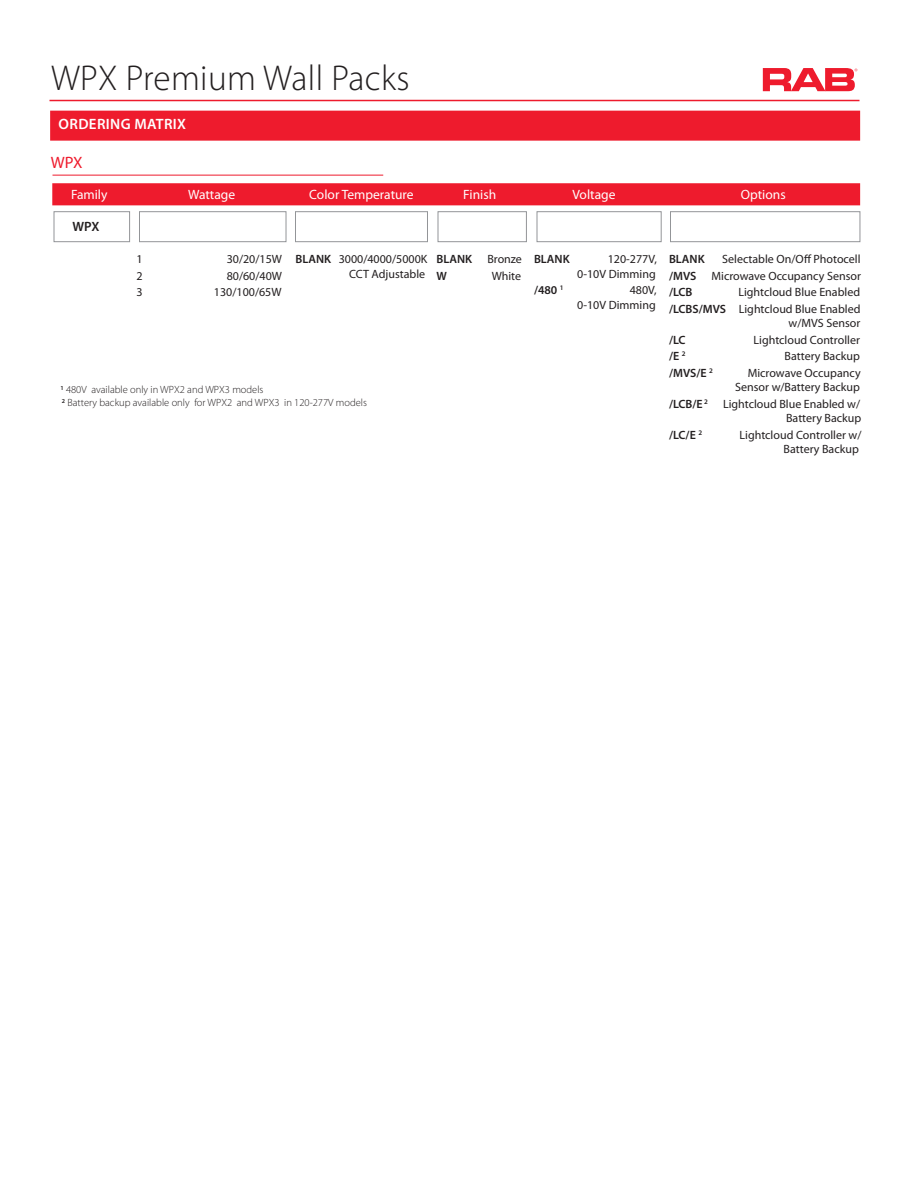
<style>
.page{position:relative;width:918px;height:1188px;background:#fff}
.page>*{position:absolute;margin:0;border:0;box-sizing:border-box;transform-origin:0 0}
.t1{font:300 36px "Myriad Pro";letter-spacing:.01em;color:#231f20}
.Text_Head_C{font:16.5px "Myriad Pro";color:#ee1b2d}
.t2{font:600 15px "Myriad Pro";letter-spacing:.025em;color:#fff}
.t3{font:13.5px "Myriad Pro";color:#fff}
.t4{font:600 13.5px "Myriad Pro";color:#231f20}
.t5{font:12px/14.4px "Myriad Pro";color:#231f20;text-align:right}
.t6{font:600 12px "Myriad Pro";color:#231f20}
.t7{font:300 10.5px "Myriad Pro";color:#231f20}
.s1{font-weight:600}
</style>
<div class="page">
<hr style="left:50px;top:100px;width:810px;height:1px;background:#ee1b2d">
<svg style="left:763px;top:68px;width:94px;height:23px"></svg>
<div style="left:50px;top:111px;width:810px;height:30px;background:#ee1b2d"></div>
<hr style="left:52px;top:175px;width:331px;height:1px;background:#ee1b2d">
<div style="left:52px;top:183px;width:808px;height:22px;background:#ee1b2d"></div>
<div style="left:54px;top:212px;width:76px;height:30px;background:#fff;border:1px solid #939598"></div>
<div style="left:139px;top:212px;width:147px;height:30px;background:#fff;border:1px solid #939598"></div>
<div style="left:295px;top:212px;width:133px;height:30px;background:#fff;border:1px solid #939598"></div>
<div style="left:670px;top:212px;width:190px;height:30px;background:#fff;border:1px solid #939598"></div>
<div style="left:438px;top:212px;width:89px;height:30px;background:#fff;border:1px solid #939598"></div>
<div style="left:537px;top:212px;width:124px;height:30px;background:#fff;border:1px solid #939598"></div>
<h1 class="t1" style="left:51px;top:56px;width:360px">WPX Premium Wall Packs</h1>
<p class="t2" style="left:58px;top:115px;width:129px">ORDERING MATRIX</p>
<p class="Text_Head_C" style="left:51px;top:152px;width:33px">WPX</p>
<p class="t3" style="left:71px;top:187px;width:38px">Family</p>
<p class="t3" style="left:188px;top:187px;width:49px">Wattage</p>
<p class="t3" style="left:309px;top:187px;width:106px">Color Temperature</p>
<p class="t3" style="left:463px;top:187px;width:34px">Finish</p>
<p class="t3" style="left:573px;top:187px;width:44px">Voltage</p>
<p class="t3" style="left:741px;top:187px;width:46px">Options</p>
<p class="t4" style="left:72px;top:218px;width:29px">WPX</p>
<p class="t5" style="left:137px;top:252px;width:8px">1</p>
<p class="t5" style="left:227px;top:252px;width:57px">30/20/15W</p>
<p class="t5" style="left:137px;top:268px;width:8px">2</p>
<p class="t5" style="left:227px;top:268px;width:57px">80/60/40W</p>
<p class="t5" style="left:137px;top:285px;width:8px">3</p>
<p class="t5" style="left:214px;top:285px;width:69px">130/100/65W</p>
<p class="t5" style="left:296px;top:252px;width:133px"><span class="s1">BLANK</span> 3000/4000/5000K</p>
<p class="t5" style="left:349px;top:266px;width:78px">CCT Adjustable</p>
<p class="t6" style="left:437px;top:252px;width:37px">BLANK</p>
<p class="t5" style="left:487px;top:252px;width:36px">Bronze</p>
<p class="t6" style="left:437px;top:268px;width:12px">W</p>
<p class="t5" style="left:492px;top:268px;width:31px">White</p>
<p class="t6" style="left:534px;top:252px;width:37px">BLANK</p>
<p class="t5" style="left:608px;top:252px;width:51px">120-277V,</p>
<p class="t5" style="left:577px;top:266px;width:80px">0-10V Dimming</p>
<p class="t6" style="left:534px;top:283px;width:31px">/480 <sup>1</sup></p>
<p class="t5" style="left:630px;top:283px;width:28px">480V,</p>
<p class="t5" style="left:577px;top:297px;width:80px">0-10V Dimming</p>
<p class="t7" style="left:60px;top:384px;width:204px"><sup>1</sup> 480V available only in WPX2 and WPX3 models</p>
<p class="t7" style="left:62px;top:396px;width:307px"><sup>2</sup> Battery backup available only for WPX2 and WPX3 in 120-277V models</p>
<p class="t6" style="left:669px;top:252px;width:37px">BLANK</p>
<p class="t5" style="left:722px;top:252px;width:140px">Selectable On/Off Photocell</p>
<p class="t5" style="left:669px;top:268px;width:193px"><span class="s1">/MVS</span> Microwave Occupancy Sensor</p>
<p class="t6" style="left:669px;top:285px;width:25px">/LCB</p>
<p class="t5" style="left:738px;top:285px;width:123px">Lightcloud Blue Enabled</p>
<p class="t5" style="left:669px;top:301px;width:193px"><span class="s1">/LCBS/MVS</span> Lightcloud Blue Enabled w/MVS Sensor</p>
<p class="t6" style="left:669px;top:332px;width:18px">/LC</p>
<p class="t5" style="left:754px;top:332px;width:108px">Lightcloud Controller</p>
<p class="t6" style="left:669px;top:349px;width:18px">/E <sup>2</sup></p>
<p class="t5" style="left:785px;top:349px;width:77px">Battery Backup</p>
<p class="t6" style="left:669px;top:365px;width:45px">/MVS/E <sup>2</sup></p>
<p class="t5" style="left:735px;top:366px;width:127px">Microwave Occupancy<br>Sensor w/Battery Backup</p>
<p class="t6" style="left:669px;top:396px;width:40px">/LCB/E <sup>2</sup></p>
<p class="t5" style="left:723px;top:397px;width:140px">Lightcloud Blue Enabled w/<br>Battery Backup</p>
<p class="t6" style="left:669px;top:427px;width:35px">/LC/E <sup>2</sup></p>
<p class="t5" style="left:740px;top:427px;width:123px">Lightcloud Controller w/</p>
<p class="t5" style="left:784px;top:442px;width:77px">Battery Backup</p>
</div>
